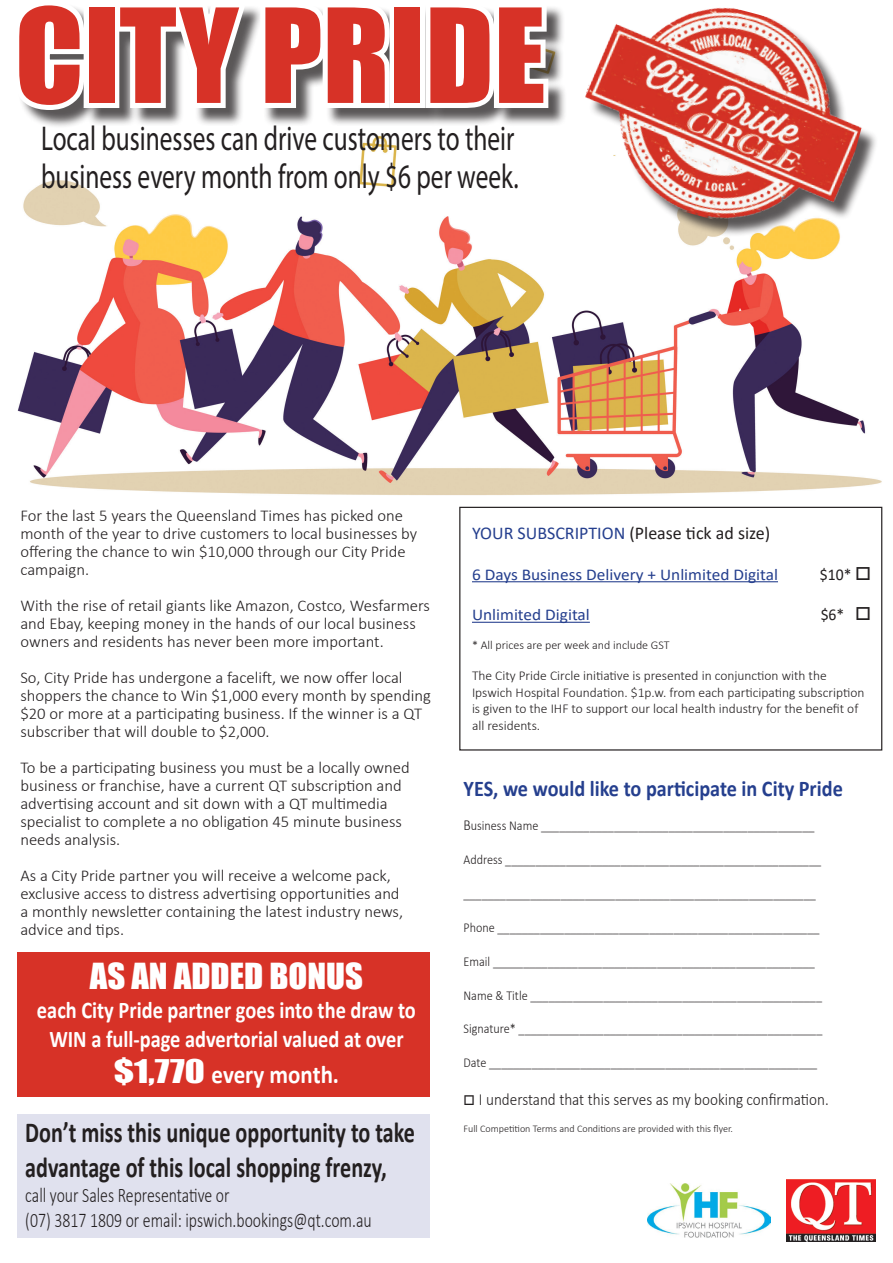
<style>
.page{position:relative;width:893px;height:1263px;background:#fff}
.page>*{position:absolute;margin:0;border:0;box-sizing:border-box;transform-origin:0 0}
.t1{font:120.75px "Impact";color:#d73227}
.t2{font:34.5px "Myriad Pro";color:#231f20;scale:.73 1}
.t3{font:33px "Impact";color:#fff;scale:1.05 1}
.t4{font:700 29.1px "Calibri";color:#231f20;scale:.76 1}
.t5{font:700 25.5px "Calibri";color:#fff;scale:.9 1}
.t6{font:700 24px/28.8px "Calibri";color:#fff;text-align:center;scale:.85 1}
.t7{font:700 22.5px "Calibri";color:#253f8e;scale:.9 1}
.t8{font:300 20.7px "Calibri";color:#231f20;scale:.76 1}
.t9{font:18px "Calibri";color:#231f20}
.t10{font:300 16.95px "Calibri";color:#231f20;scale:.9 1}
.t11{font:300 16.5px/18px "Calibri";color:#231f20}
.t12{font:16.5px "Calibri";color:#253f8e;scale:1.05 1}
.t13{font:16.5px "Calibri";color:#231f20;scale:.95 1}
.t14{font:300 13.5px "Calibri";color:#231f20;scale:.9 1}
.t15{font:300 13.5px/16.5px "Calibri";color:#231f20}
.t16{font:300 12px "Calibri";color:#231f20}
.t17{font:300 10.2px "Calibri";color:#231f20}
.s1{font-family:"Impact";font-weight:400;font-size:30px}
.s2{color:#253f8e}
.s3{font-size:15.3px}
</style>
<div class="page">
<img style="left:17px;top:142px;width:865px;height:353px">
<div style="left:459px;top:507px;width:423px;height:243px;border:1px solid #231f20"></div>
<hr style="left:472px;top:581px;width:306px;height:1px;background:#253f8e">
<hr style="left:472px;top:622px;width:118px;height:1px;background:#253f8e">
<img style="left:787px;top:1179px;width:89px;height:63px">
<div style="left:17px;top:1114px;width:412px;height:123px;background:#e0e1ee"></div>
<div style="left:17px;top:3px;width:550px;height:125px;background:#231f20;opacity:.75"></div>
<svg style="left:17px;top:3px;width:75px;height:114px"></svg>
<div style="left:84px;top:2px;width:35px;height:106px;border:10px solid #fff"></div>
<svg style="left:110px;top:2px;width:288px;height:140px"></svg>
<div style="left:390px;top:2px;width:35px;height:106px;border:10px solid #fff"></div>
<svg style="left:420px;top:2px;width:133px;height:111px"></svg>
<img style="left:563px;top:3px;width:319px;height:247px">
<div style="left:17px;top:952px;width:412px;height:145px;background:#d73227"></div>
<img style="left:648px;top:1183px;width:123px;height:55px">
<p class="t1" style="left:15px;top:-38px;width:532px">CITY PRIDE</p>
<p class="t2" style="left:41px;top:117px;width:650px">Local businesses can drive customers to their</p>
<p class="t2" style="left:41px;top:155px;width:656px">business every month from only $6 per week.</p>
<p class="t11" style="left:20px;top:506px;width:398px">For the last 5 years the Queensland Times has picked one month of the year to drive customers to local businesses by offering the chance to win $10,000 through our City Pride campaign.</p>
<p class="t11" style="left:20px;top:596px;width:411px">With the rise of retail giants like Amazon, Costco, Wesfarmers and Ebay, keeping money in the hands of our local business owners and residents has never been more important.</p>
<p class="t11" style="left:20px;top:668px;width:412px">So, City Pride has undergone a facelift, we now offer local shoppers the chance to Win $1,000 every month by spending $20 or more at a participating business. If the winner is a QT subscriber that will double to $2,000.</p>
<p class="t11" style="left:20px;top:758px;width:391px">To be a participating business you must be a locally owned business or franchise, have a current QT subscription and advertising account and sit down with a QT multimedia specialist to complete a no obligation 45 minute business needs analysis.</p>
<p class="t11" style="left:20px;top:866px;width:384px">As a City Pride partner you will receive a welcome pack, exclusive access to distress advertising opportunities and a monthly newsletter containing the latest industry news, advice and tips.</p>
<p class="t3" style="left:90px;top:951px;width:262px">AS AN ADDED BONUS</p>
<p class="t6" style="left:37px;top:995px;width:447px">each City Pride partner goes into the draw to<br>WIN a full-page advertorial valued at over</p>
<p class="t5" style="left:114px;top:1056px;width:252px"><span class="s1">$1,770</span> every month.</p>
<p class="t4" style="left:25px;top:1111px;width:514px">Don’t miss this unique opportunity to take</p>
<p class="t4" style="left:25px;top:1146px;width:477px">advantage of this local shopping frenzy,</p>
<p class="t8" style="left:25px;top:1182px;width:270px">call your Sales Representative or</p>
<p class="t8" style="left:25px;top:1207px;width:457px">(07) 3817 1809 or email: ipswich.bookings@qt.com.au</p>
<p class="t9" style="left:472px;top:521px;width:300px"><span class="s2">YOUR SUBSCRIPTION</span> (Please tick ad size)</p>
<p class="t12" style="left:472px;top:563px;width:293px">6 Days Business Delivery + Unlimited Digital</p>
<p class="t13" style="left:820px;top:563px;width:55px">$10* □</p>
<p class="t12" style="left:472px;top:603px;width:114px">Unlimited Digital</p>
<p class="t13" style="left:821px;top:603px;width:55px">$6* □</p>
<p class="t16" style="left:472px;top:638px;width:199px">* All prices are per week and include GST</p>
<p class="t15" style="left:472px;top:667px;width:394px">The City Pride Circle initiative is presented in conjunction with the Ipswich Hospital Foundation. $1p.w. from each participating subscription is given to the IHF to support our local health industry for the benefit of all residents.</p>
<p class="t7" style="left:463px;top:773px;width:423px">YES, we would like to participate in City Pride</p>
<p class="t14" style="left:463px;top:817px;width:391px"><span class="s3">B</span>usiness Name _____________________________________________</p>
<p class="t14" style="left:463px;top:851px;width:399px">Address ____________________________________________________</p>
<p class="t14" style="left:463px;top:885px;width:393px">__________________________________________________________</p>
<p class="t14" style="left:463px;top:919px;width:397px">Phone _____________________________________________________</p>
<p class="t14" style="left:463px;top:953px;width:392px">Email _____________________________________________________</p>
<p class="t14" style="left:463px;top:987px;width:400px">Name &amp; Title ________________________________________________</p>
<p class="t14" style="left:463px;top:1020px;width:400px">Signature* __________________________________________________</p>
<p class="t14" style="left:463px;top:1054px;width:395px">Date ______________________________________________________</p>
<p class="t10" style="left:463px;top:1088px;width:407px">□ I understand that this serves as my booking confirmation.</p>
<p class="t17" style="left:463px;top:1122px;width:271px">Full Competition Terms and Conditions are provided with this flyer.</p>
</div>
